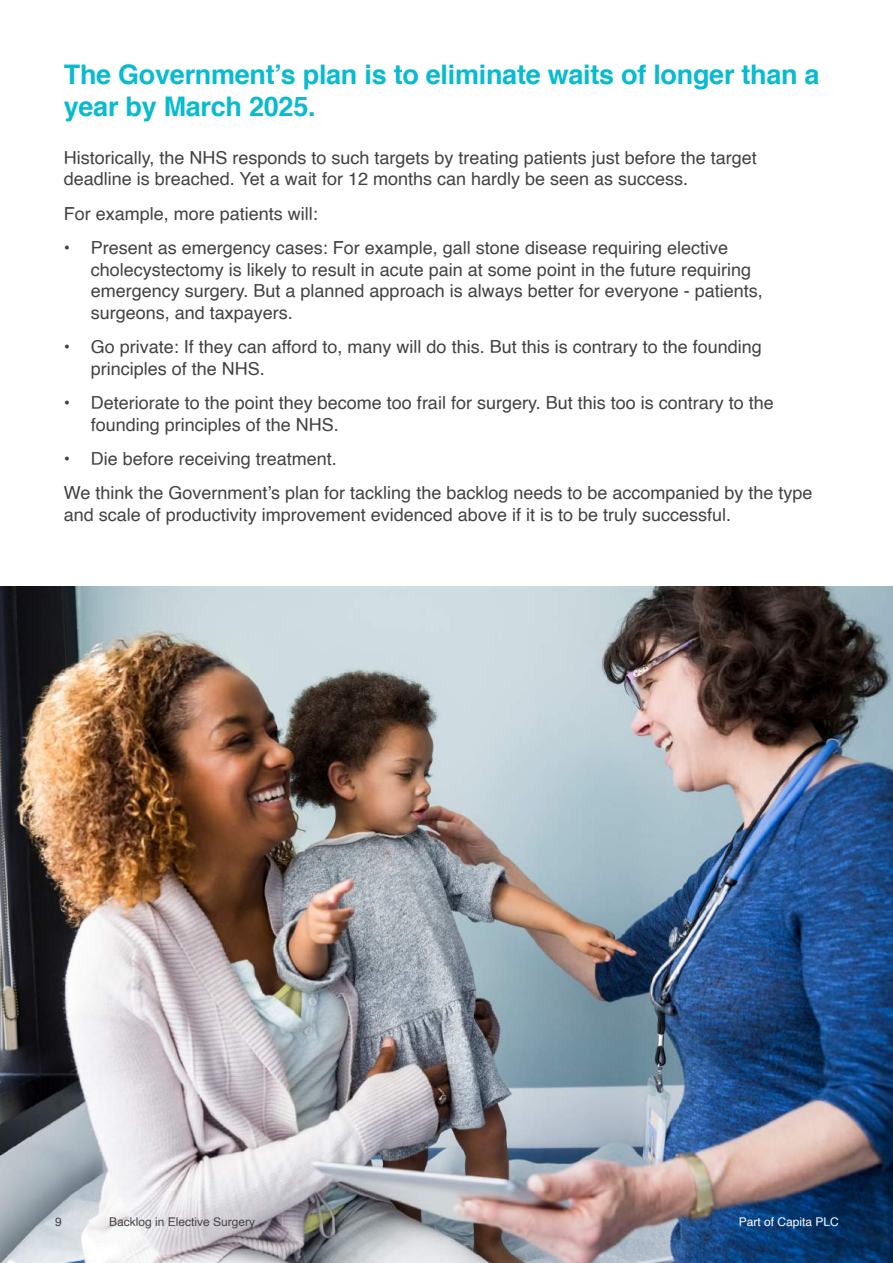
<style>
.page{position:relative;width:893px;height:1263px;background:#fff}
.page>*{position:absolute;margin:0;border:0;box-sizing:border-box;transform-origin:0 0}
.t1{font:700 27px/32.4px "Helvetica";letter-spacing:-.01em;color:#08bbd0}
.t2{font:18px/21.6px "Helvetica";color:#424143}
.t3{font:12px "Helvetica";color:#424143}
.t4{font:12px "Helvetica";color:#fff}
</style>
<div class="page">
<img style="left:0;top:586px;width:893px;height:677px">
<h1 class="t1" style="left:64px;top:59px;width:757px">The Government’s plan is to eliminate waits of longer than a year by March 2025.</h1>
<p class="t2" style="left:64px;top:147px;width:695px">Historically, the NHS responds to such targets by treating patients just before the target deadline is breached. Yet a wait for 12 months can hardly be seen as success.</p>
<p class="t2" style="left:64px;top:203px;width:256px">For example, more patients will:</p>
<p class="t2" style="left:91px;top:237px;width:674px;text-indent:-27px">• Present as emergency cases: For example, gall stone disease requiring elective cholecystectomy is likely to result in acute pain at some point in the future requiring emergency surgery. But a planned approach is always better for everyone - patients, surgeons, and taxpayers.</p>
<p class="t2" style="left:91px;top:336px;width:673px;text-indent:-27px">• Go private: If they can afford to, many will do this. But this is contrary to the founding principles of the NHS.</p>
<p class="t2" style="left:91px;top:392px;width:685px;text-indent:-27px">• Deteriorate to the point they become too frail for surgery. But this too is contrary to the founding principles of the NHS.</p>
<p class="t2" style="left:64px;top:442px;width:750px;line-height:34.3px">• Die before receiving treatment.<br>We think the Government’s plan for tackling the backlog needs to be accompanied by the type</p>
<p class="t2" style="left:64px;top:504px;width:669px">and scale of productivity improvement evidenced above if it is to be truly successful.</p>
<p class="t3" style="left:55px;top:1212px;width:8px">9</p>
<p class="t3" style="left:109px;top:1212px;width:148px">Backlog in Elective Surgery</p>
<p class="t4" style="left:739px;top:1212px;width:102px">Part of Capita PLC</p>
</div>
